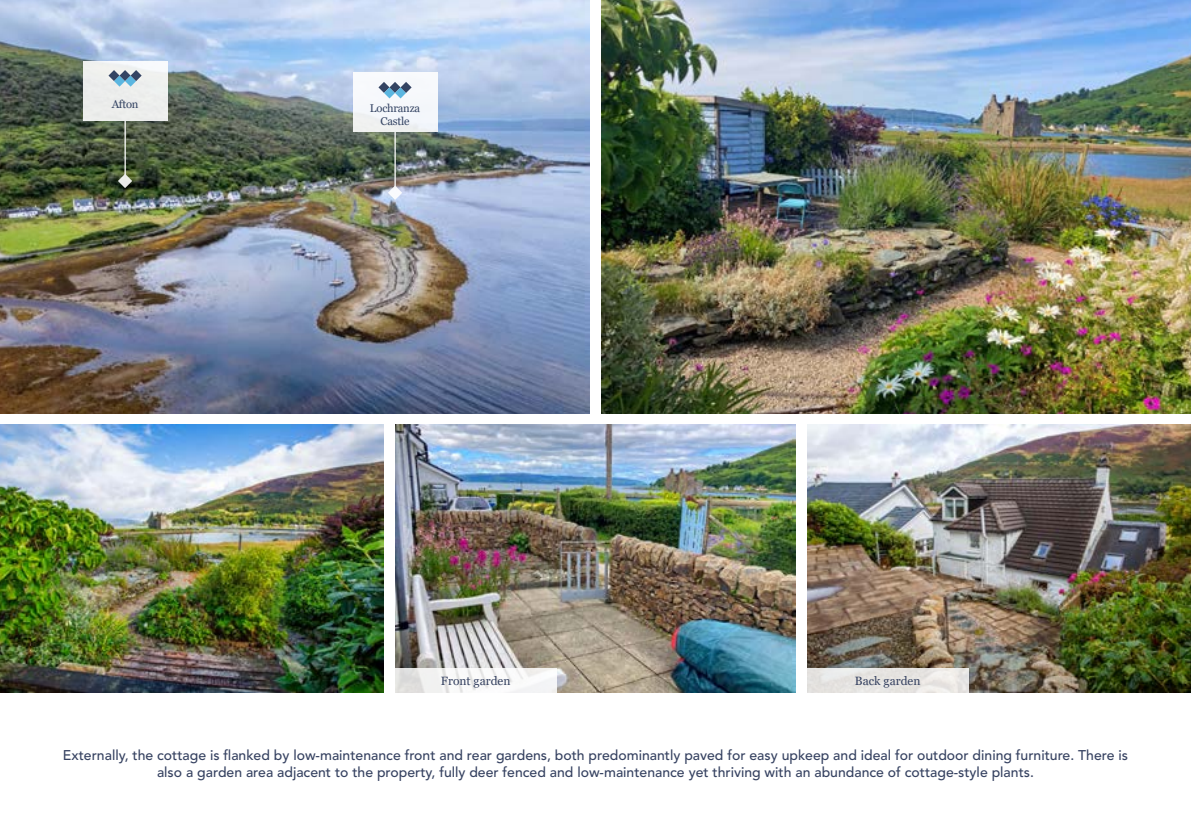
<style>
.page{position:relative;width:1191px;height:840px;background:#fff}
.page>*{position:absolute;margin:0;border:0;box-sizing:border-box;transform-origin:0 0}
.t1{font:500 14px/16.8px "Avenir LT Std";color:#364261;text-align:center}
.t2{font:12px "Georgia";color:#364261}
.t3{font:11.2px/12.6px "Georgia";letter-spacing:-.02em;color:#344463;text-align:center}
</style>
<div class="page">
<img style="left:0;top:424px;width:384px;height:267px">
<img style="left:395px;top:424px;width:401px;height:267px">
<img style="left:807px;top:424px;width:384px;height:267px">
<img style="left:0;top:0;width:590px;height:413px">
<img style="left:601px;top:0;width:590px;height:413px">
<svg style="left:388px;top:185px;width:14px;height:15px"></svg>
<div style="left:353px;top:72px;width:84px;height:60px;background:#f5f7fb"></div>
<hr style="left:394px;top:132px;width:2px;height:55px;background:#fff">
<svg style="left:378px;top:82px;width:33px;height:16px"></svg>
<svg style="left:118px;top:174px;width:14px;height:14px"></svg>
<div style="left:83px;top:61px;width:84px;height:59px;background:linear-gradient(to right,#ecedeb,#eff1f0)"></div>
<hr style="left:124px;top:120px;width:2px;height:55px;background:#fff">
<svg style="left:108px;top:70px;width:34px;height:17px"></svg>
<svg style="left:395px;top:667px;width:161px;height:26px;fill:#f3f4f5"></svg>
<div style="left:807px;top:667px;width:161px;height:26px;background:linear-gradient(to right,#e4e3e1,#ebe8e5)"></div>
<p class="t3" style="left:112px;top:98px;width:28px">Afton</p>
<p class="t3" style="left:370px;top:102px;width:52px">Lochranza<br>Castle</p>
<p class="t2" style="left:441px;top:673px;width:71px">Front garden</p>
<p class="t2" style="left:855px;top:673px;width:67px">Back garden</p>
<p class="t1" style="left:63px;top:747px;width:1066px">Externally, the cottage is flanked by low-maintenance front and rear gardens, both predominantly paved for easy upkeep and ideal for outdoor dining furniture. There is also a garden area adjacent to the property, fully deer fenced and low-maintenance yet thriving with an abundance of cottage-style plants.</p>
</div>
